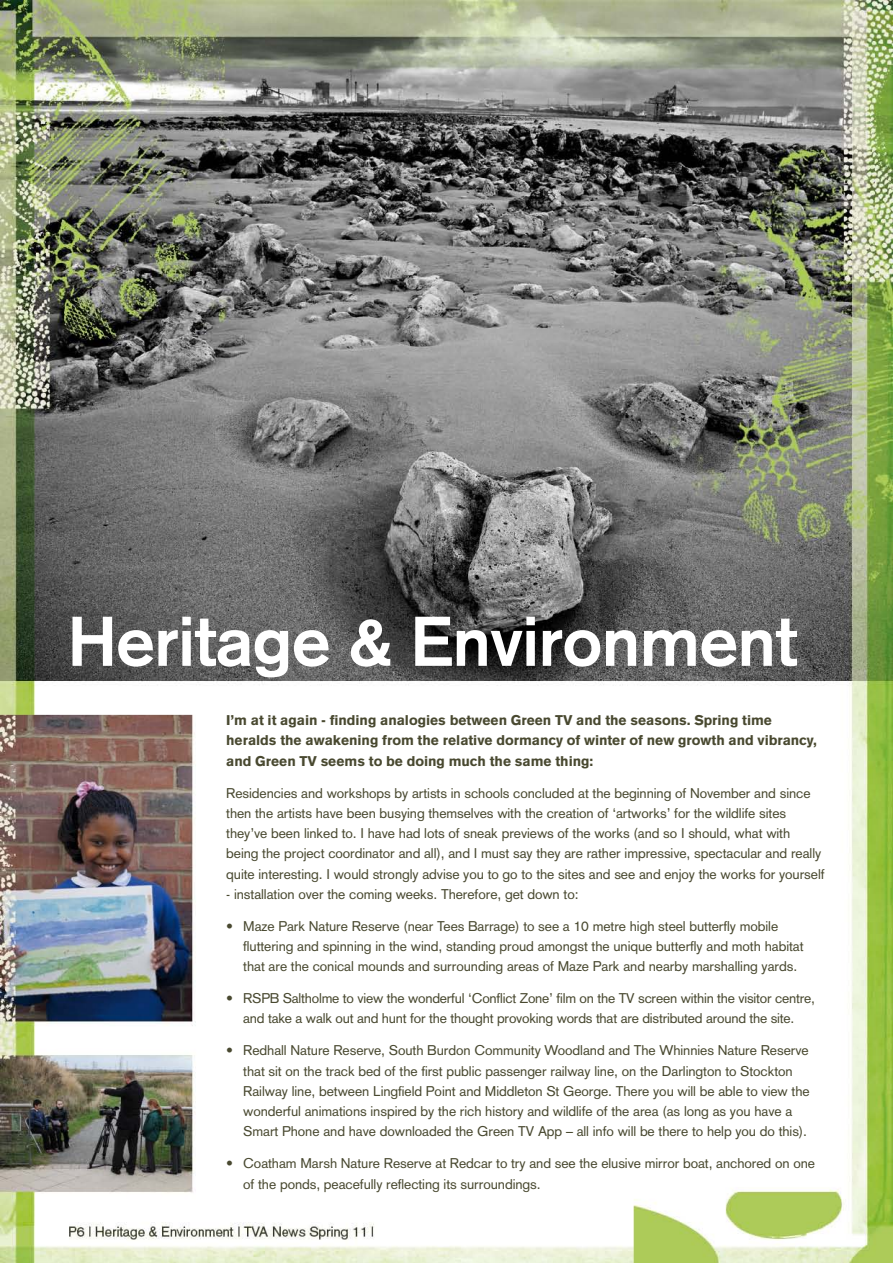
<style>
.page{position:relative;width:893px;height:1263px;background:#fff}
.page>*{position:absolute;margin:0;border:0;box-sizing:border-box;transform-origin:0 0}
.TVR_Page_Title_42pt{font:700 69px "Akzidenz Grotesk";letter-spacing:-.005em;color:#fff}
.TVA_BodyCopy_A4_Blac{font:13.8px/20.2px "Akzidenz Grotesk";letter-spacing:-.005em;color:#494930}
.TVA_BodyCopy_A4_Blac-2{font:900 13.8px/20.2px "Akzidenz Grotesk";letter-spacing:-.005em;color:#494930}
</style>
<div class="page">
<img style="left:0;top:0;width:893px;height:1263px">
<p class="TVR_Page_Title_42pt" style="left:68px;top:601px;width:731px">Heritage &amp; Environment</p>
<p class="TVA_BodyCopy_A4_Blac-2" style="left:226px;top:710px;width:592px">I’m at it again - finding analogies between Green TV and the seasons. Spring time heralds the awakening from the relative dormancy of winter of new growth and vibrancy, and Green TV seems to be doing much the same thing:</p>
<p class="TVA_BodyCopy_A4_Blac" style="left:226px;top:782px;width:600px">Residencies and workshops by artists in schools concluded at the beginning of November and since then the artists have been busying themselves with the creation of ‘artworks’ for the wildlife sites they’ve been linked to. I have had lots of sneak previews of the works (and so I should, what with being the project coordinator and all), and I must say they are rather impressive, spectacular and really quite interesting. I would strongly advise you to go to the sites and see and enjoy the works for yourself</p>
<p class="TVA_BodyCopy_A4_Blac" style="left:226px;top:884px;width:354px">- installation over the coming weeks. Therefore, get down to:</p>
<p class="TVA_BodyCopy_A4_Blac" style="left:243px;top:916px;width:562px;text-indent:-17px">• Maze Park Nature Reserve (near Tees Barrage) to see a 10 metre high steel butterfly mobile fluttering and spinning in the wind, standing proud amongst the unique butterfly and moth habitat that are the conical mounds and surrounding areas of Maze Park and nearby marshalling yards.</p>
<p class="TVA_BodyCopy_A4_Blac" style="left:226px;top:988px;width:590px;text-align:center">• RSPB Saltholme to view the wonderful ‘Conflict Zone’ film on the TV screen within the visitor centre, and take a walk out and hunt for the thought provoking words that are distributed around the site.</p>
<p class="TVA_BodyCopy_A4_Blac" style="left:243px;top:1040px;width:568px;text-indent:-17px">• Redhall Nature Reserve, South Burdon Community Woodland and The Whinnies Nature Reserve that sit on the track bed of the first public passenger railway line, on the Darlington to Stockton Railway line, between Lingfield Point and Middleton St George. There you will be able to view the wonderful animations inspired by the rich history and wildlife of the area (as long as you have a Smart Phone and have downloaded the Green TV App – all info will be there to help you do this).</p>
<p class="TVA_BodyCopy_A4_Blac" style="left:243px;top:1153px;width:573px;text-indent:-17px">• Coatham Marsh Nature Reserve at Redcar to try and see the elusive mirror boat, anchored on one of the ponds, peacefully reflecting its surroundings.</p>
</div>
